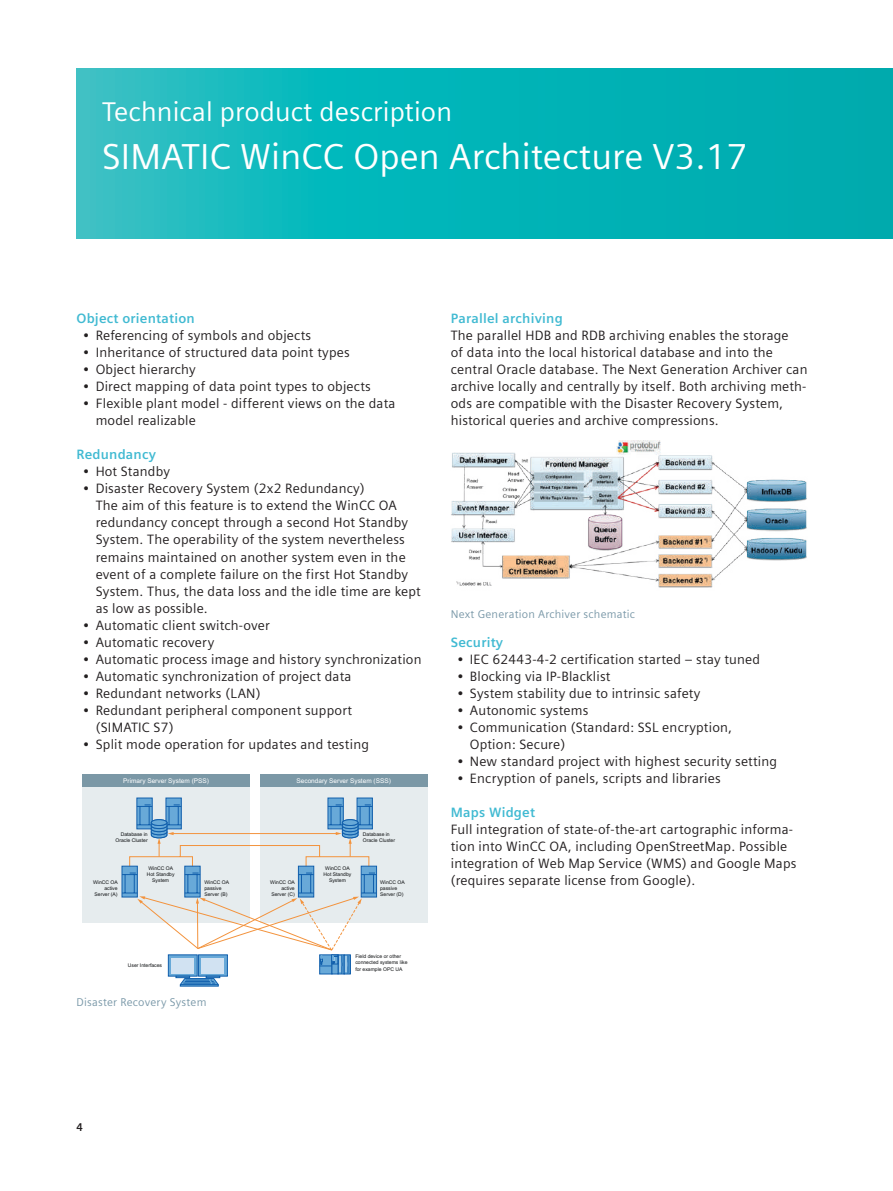
<style>
.page{position:relative;width:893px;height:1191px;background:#fff}
.page>*{position:absolute;margin:0;border:0;box-sizing:border-box;transform-origin:0 0}
.t1{font:36px "Siemens Sans";letter-spacing:.005em;color:#fff}
.t2{font:27px "Siemens Sans";letter-spacing:.005em;color:#fff}
.t3{font:13.5px/17px "Siemens Sans";letter-spacing:.015em;color:#231f20}
.t4{font:700 13.5px "Siemens Sans Global";letter-spacing:.015em;color:#41bad2}
.t5{font:11.25px "Siemens Sans";letter-spacing:.02em;color:#7b99a9}
.t6{font:700 11.25px "Siemens Sans";color:#231f20}
.t7{font:6.45px "Arial";color:#fff}
.t8{font:5.1px/6px "Arial";color:#101214}
</style>
<div class="page">
<div style="left:83px;top:774px;width:167px;height:148px;background:#e6ecee"></div>
<div style="left:260px;top:774px;width:167px;height:148px;background:#e6ecee"></div>
<div style="left:82px;top:774px;width:168px;height:12px;background:#7b98a6"></div>
<div style="left:260px;top:774px;width:167px;height:12px;background:#7b98a6"></div>
<div style="left:166px;top:797px;width:16px;height:32px;background:#68a9d8;border:1px solid #115fac"></div>
<div style="left:137px;top:797px;width:15px;height:32px;background:#68a9d8;border:1px solid #115fac"></div>
<div style="left:357px;top:797px;width:16px;height:32px;background:#68a9d8;border:1px solid #115fac"></div>
<div style="left:328px;top:797px;width:16px;height:32px;background:#68a9d8;border:1px solid #115fac"></div>
<div style="left:361px;top:866px;width:16px;height:31px;background:#1965af"></div>
<svg style="left:122px;top:804px;width:254px;height:182px"></svg>
<svg style="left:77px;top:68px;width:816px;height:170px;background:#0bb5b8"></svg>
<img style="left:451px;top:440px;width:356px;height:148px">
<h2 class="t2" style="left:102px;top:97px;width:351px">Technical product description</h2>
<h1 class="t1" style="left:102px;top:137px;width:647px">SIMATIC WinCC Open Architecture V3.17</h1>
<p class="t4" style="left:77px;top:308px;width:120px">Object orientation</p>
<p class="t3" style="left:83px;top:327px;width:230px">• Referencing of symbols and objects</p>
<p class="t3" style="left:83px;top:344px;width:268px">• Inheritance of structured data point types</p>
<p class="t3" style="left:83px;top:361px;width:114px">• Object hierarchy</p>
<p class="t3" style="left:83px;top:378px;width:289px">• Direct mapping of data point types to objects</p>
<p class="t3" style="left:96px;top:395px;width:301px;text-indent:-13px">• Flexible plant model - different views on the data model realizable</p>
<p class="t4" style="left:77px;top:444px;width:81px">Redundancy</p>
<p class="t3" style="left:83px;top:463px;width:89px">• Hot Standby</p>
<p class="t3" style="left:96px;top:480px;width:327px;text-indent:-13px">• Disaster Recovery System (2x2 Redundancy)<br>The aim of this feature is to extend the WinCC OA redundancy concept through a second Hot Standby System. The operability of the system nevertheless remains maintained on another system even in the event of a complete failure on the first Hot Standby System. Thus, the data loss and the idle time are kept as low as possible.</p>
<p class="t3" style="left:83px;top:616px;width:188px">• Automatic client switch-over</p>
<p class="t3" style="left:83px;top:633px;width:133px">• Automatic recovery</p>
<p class="t3" style="left:83px;top:650px;width:340px">• Automatic process image and history synchronization</p>
<p class="t3" style="left:83px;top:667px;width:270px">• Automatic synchronization of project data</p>
<p class="t3" style="left:83px;top:684px;width:179px">• Redundant networks (LAN)</p>
<p class="t3" style="left:96px;top:701px;width:258px;text-indent:-13px">• Redundant peripheral component support (SIMATIC S7)</p>
<p class="t3" style="left:83px;top:735px;width:288px">• Split mode operation for updates and testing</p>
<p class="t7" style="left:123px;top:776px;width:87px">Primary Server System (PSS)</p>
<p class="t7" style="left:296px;top:776px;width:96px">Secondary Server System (SSS)</p>
<p class="t8" style="left:115px;top:830px;width:34px;text-align:right">Database in<br>Oracle Cluster</p>
<p class="t8" style="left:363px;top:830px;width:34px">Database in<br>Oracle Cluster</p>
<p class="t8" style="left:147px;top:865px;width:29px;text-align:center">WinCC OA<br>Hot Standby<br>System</p>
<p class="t8" style="left:324px;top:865px;width:29px;text-align:center">WinCC OA<br>Hot Standby</p>
<p class="t8" style="left:93px;top:879px;width:26px">WinCC OA</p>
<p class="t8" style="left:329px;top:877px;width:18px">System</p>
<p class="t8" style="left:95px;top:885px;width:24px;text-align:right">active<br>Server (A)</p>
<p class="t8" style="left:204px;top:879px;width:26px">WinCC OA passive<br>Server (B)</p>
<p class="t8" style="left:270px;top:879px;width:26px;text-align:right">WinCC OA active<br>Server (C)</p>
<p class="t8" style="left:380px;top:879px;width:26px">WinCC OA passive<br>Server (D)</p>
<p class="t8" style="left:128px;top:962px;width:36px">User Interfaces</p>
<p class="t8" style="left:355px;top:953px;width:54px">Field device or other connected systems like for example OPC UA</p>
<p class="t5" style="left:77px;top:996px;width:131px">Disaster Recovery System</p>
<p class="t4" style="left:451px;top:308px;width:114px">Parallel archiving</p>
<p class="t3" style="left:451px;top:327px;width:358px">The parallel HDB and RDB archiving enables the storage<br>of data into the local historical database and into the central Oracle database. The Next Generation Archiver can archive locally and centrally by itself. Both archiving meth&shy;ods are compatible with the Disaster Recovery System, historical queries and archive compressions.</p>
<p class="t5" style="left:451px;top:608px;width:186px">Next Generation Archiver schematic</p>
<p class="t4" style="left:451px;top:631px;width:54px">Security</p>
<p class="t3" style="left:457px;top:650px;width:305px">• IEC 62443-4-2 certification started – stay tuned</p>
<p class="t3" style="left:457px;top:667px;width:155px">• Blocking via IP-Blacklist</p>
<p class="t3" style="left:457px;top:684px;width:245px">• System stability due to intrinsic safety</p>
<p class="t3" style="left:457px;top:701px;width:133px">• Autonomic systems</p>
<p class="t3" style="left:470px;top:718px;width:264px;text-indent:-13px">• Communication (Standard: SSL encryption,<br>Option: Secure)</p>
<p class="t3" style="left:457px;top:752px;width:322px">• New standard project with highest security setting</p>
<p class="t3" style="left:457px;top:769px;width:265px">• Encryption of panels, scripts and libraries</p>
<p class="t4" style="left:451px;top:801px;width:86px">Maps Widget</p>
<p class="t3" style="left:451px;top:820px;width:347px">Full integration of state-of-the-art cartographic informa&shy;tion into WinCC OA, including OpenStreetMap. Possible integration of Web Map Service (WMS) and Google Maps (requires separate license from Google).</p>
<p class="t6" style="left:77px;top:1120px;width:8px">4</p>
</div>
